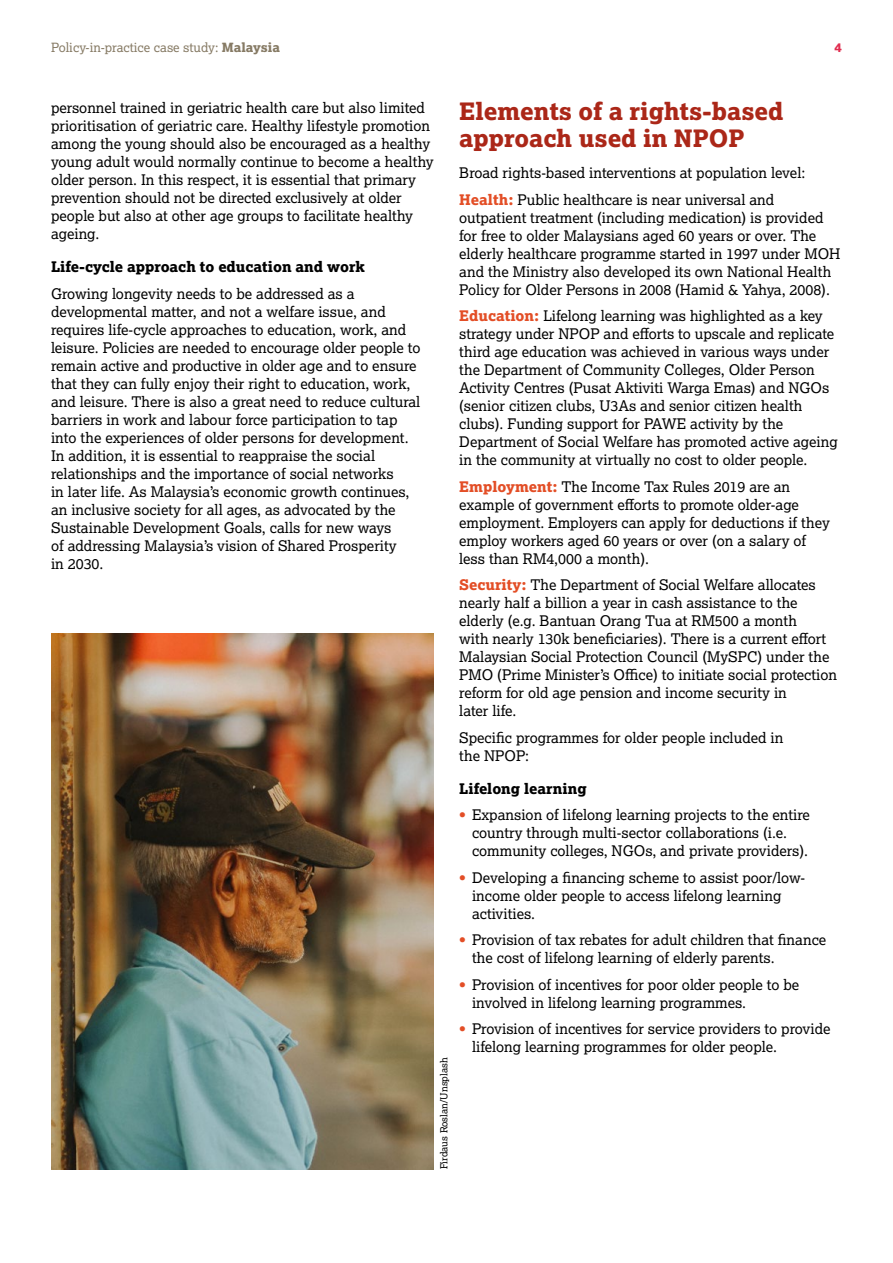
<style>
.page{position:relative;width:893px;height:1263px;background:#fff}
.page>*{position:absolute;margin:0;border:0;box-sizing:border-box;transform-origin:0 0}
.t1{font:24px/27px "Lexia X Bold";color:#ab2718}
.t2{font:14.7px/18px "Lexia";color:#000}
.t3{font:14.7px "Lexia X Bold";color:#000}
.t4{font:12.75px "Lexia";color:#867a64}
.t5{font:12.75px "Lexia X Bold";color:#e12e50}
.t6{font:9.75px "Lexia";color:#000}
.s1{font-family:"Lexia X Bold"}
.s2{font-family:"Lexia X Bold";color:#e34e26}
.s3{font-weight:700;color:#e34e26}
</style>
<div class="page">
<img style="left:51px;top:634px;width:383px;height:535px">
<p class="t4" style="left:51px;top:40px;width:230px">Policy-in-practice case study: <span class="s1">Malaysia</span></p>
<p class="t5" style="left:834px;top:39px;width:9px">4</p>
<p class="t2" style="left:51px;top:98px;width:384px">personnel trained in geriatric health care but also limited prioritisation of geriatric care. Healthy lifestyle promotion among the young should also be encouraged as a healthy young adult would normally continue to become a healthy older person. In this respect, it is essential that primary prevention should not be directed exclusively at older people but also at other age groups to facilitate healthy ageing.</p>
<p class="t3" style="left:51px;top:257px;width:315px">Life-cycle approach to education and work</p>
<p class="t2" style="left:51px;top:284px;width:371px">Growing longevity needs to be addressed as a developmental matter, and not a welfare issue, and requires life-cycle approaches to education, work, and leisure. Policies are needed to encourage older people to remain active and productive in older age and to ensure that they can fully enjoy their right to education, work, and leisure. There is also a great need to reduce cultural barriers in work and labour force participation to tap into the experiences of older persons for development.<br>In addition, it is essential to reappraise the social relationships and the importance of social networks<br>in later life. As Malaysia’s economic growth continues, an inclusive society for all ages, as advocated by the Sustainable Development Goals, calls for new ways<br>of addressing Malaysia’s vision of Shared Prosperity<br>in 2030.</p>
<p class="t6" style="left:438px;top:1169px;width:113px;rotate:-90deg">Firdaus Roslan/Unsplash</p>
<h1 class="t1" style="left:459px;top:98px;width:326px">Elements of a rights-based approach used in NPOP</h1>
<p class="t2" style="left:459px;top:159px;width:348px;line-height:26.5px">Broad rights-based interventions at population level:<br><span class="s2">Health:</span> Public healthcare is near universal and</p>
<p class="t2" style="left:459px;top:208px;width:383px">outpatient treatment (including medication) is provided for free to older Malaysians aged 60 years or over. The elderly healthcare programme started in 1997 under MOH and the Ministry also developed its own National Health Policy for Older Persons in 2008 (Hamid &amp; Yahya, 2008).</p>
<p class="t2" style="left:459px;top:306px;width:380px"><span class="s2">Education:</span> Lifelong learning was highlighted as a key strategy under NPOP and efforts to upscale and replicate third age education was achieved in various ways under the Department of Community Colleges, Older Person Activity Centres (Pusat Aktiviti Warga Emas) and NGOs (senior citizen clubs, U3As and senior citizen health clubs). Funding support for PAWE activity by the Department of Social Welfare has promoted active ageing in the community at virtually no cost to older people.</p>
<p class="t2" style="left:459px;top:477px;width:372px"><span class="s2">Employment:</span> The Income Tax Rules 2019 are an example of government efforts to promote older-age employment. Employers can apply for deductions if they employ workers aged 60 years or over (on a salary of less than RM4,000 a month).</p>
<p class="t2" style="left:459px;top:575px;width:379px"><span class="s2">Security:</span> The Department of Social Welfare allocates nearly half a billion a year in cash assistance to the elderly (e.g. Bantuan Orang Tua at RM500 a month<br>with nearly 130k beneficiaries). There is a current effort Malaysian Social Protection Council (MySPC) under the PMO (Prime Minister’s Office) to initiate social protection reform for old age pension and income security in<br>later life.</p>
<p class="t2" style="left:459px;top:728px;width:326px">Specific programmes for older people included in the NPOP:</p>
<p class="t3" style="left:459px;top:779px;width:129px">Lifelong learning</p>
<p class="t2" style="left:472px;top:805px;width:339px;text-indent:-13px"><span class="s3">•</span> Expansion of lifelong learning projects to the entire country through multi-sector collaborations (i.e. community colleges, NGOs, and private providers).</p>
<p class="t2" style="left:472px;top:868px;width:335px;text-indent:-13px"><span class="s3">•</span> Developing a financing scheme to assist poor/low&shy;income older people to access lifelong learning activities.</p>
<p class="t2" style="left:472px;top:930px;width:356px;text-indent:-13px"><span class="s3">•</span> Provision of tax rebates for adult children that finance the cost of lifelong learning of elderly parents.</p>
<p class="t2" style="left:472px;top:975px;width:329px;text-indent:-13px"><span class="s3">•</span> Provision of incentives for poor older people to be involved in lifelong learning programmes.</p>
<p class="t2" style="left:472px;top:1019px;width:360px;text-indent:-13px"><span class="s3">•</span> Provision of incentives for service providers to provide lifelong learning programmes for older people.</p>
</div>
